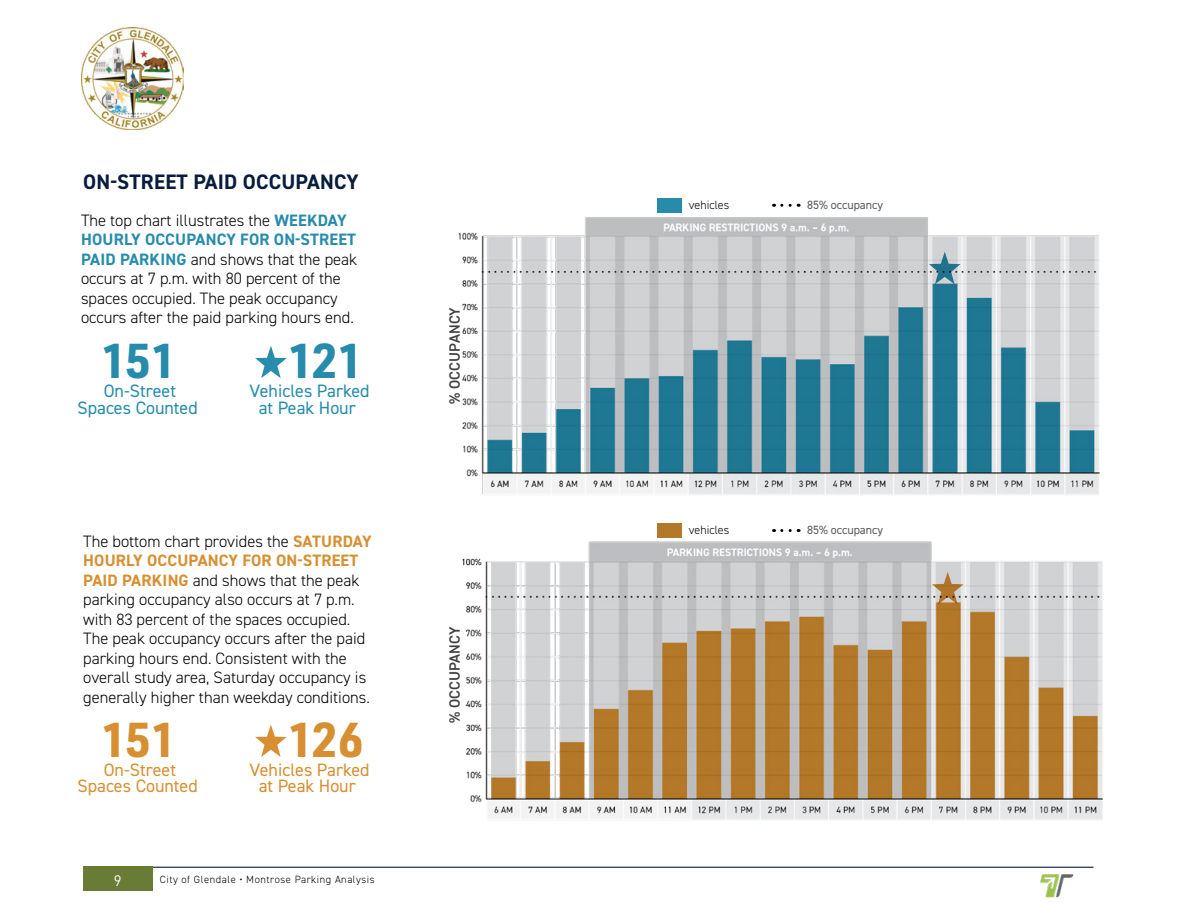
<style>
.page{position:relative;width:1188px;height:918px;background:#fff}
.page>*{position:absolute;margin:0;border:0;box-sizing:border-box;transform-origin:0 0}
.t1{font:700 48px "URWDIN";letter-spacing:-.025em;color:#278cac}
.t2{font:700 48px "URWDIN";letter-spacing:-.025em;color:#d78f32}
.t3{font:700 21px "DIN2014";letter-spacing:.01em;color:#081c3e}
.t4{font:18px "DIN2014";color:#278cac}
.t5{font:18px "DIN2014";color:#d78f32}
.t6{font:300 16.5px/19.5px "DIN2014";color:#000}
.t7{font:700 16.5px "DIN2014";letter-spacing:.01em;color:#278cac}
.t8{font:600 15px "DIN2014";letter-spacing:.01em;color:#414042}
.t9{font:15px "DIN";color:#fff}
.t10{font:12px "DIN2014";color:#58595b}
.t11{font:300 12px "DIN2014";color:#000}
.t12{font:300 10.5px "DIN2014";letter-spacing:.05em;color:#000}
.s1{font-weight:700;color:#278cac}
.s2{font-weight:700;color:#d78f32}
</style>
<div class="page">
<hr style="left:83px;top:867px;width:1011px;height:1px;background:#081c3e">
<div style="left:83px;top:867px;width:69px;height:24px;background:#6a7b35"></div>
<img style="left:1040px;top:874px;width:34px;height:24px">
<img style="left:81px;top:27px;width:102px;height:102px">
<img style="left:458px;top:217px;width:642px;height:278px">
<img style="left:462px;top:535px;width:641px;height:285px">
<svg style="left:782px;top:529px;width:17px;height:3px"></svg>
<div style="left:657px;top:523px;width:24px;height:15px;background:#b37828"></div>
<svg style="left:782px;top:204px;width:17px;height:3px"></svg>
<div style="left:657px;top:198px;width:24px;height:15px;background:#278cac"></div>
<svg style="left:255px;top:346px;width:32px;height:32px"></svg>
<svg style="left:255px;top:725px;width:32px;height:32px"></svg>
<svg style="left:929px;top:252px;width:32px;height:32px"></svg>
<svg style="left:932px;top:572px;width:32px;height:32px"></svg>
<p class="t3" style="left:83px;top:168px;width:277px">ON-STREET PAID OCCUPANCY</p>
<p class="t6" style="left:81px;top:210px;width:267px">The top chart illustrates the <span class="s1">WEEKDAY</span></p>
<p class="t7" style="left:81px;top:228px;width:277px">HOURLY OCCUPANCY FOR ON-STREET</p>
<p class="t6" style="left:81px;top:249px;width:278px"><span class="s1">PAID PARKING</span> and shows that the peak</p>
<p class="t6" style="left:81px;top:269px;width:261px">occurs at 7 p.m. with 80 percent of the</p>
<p class="t6" style="left:81px;top:288px;width:258px">spaces occupied. The peak occupancy</p>
<p class="t6" style="left:81px;top:308px;width:274px">occurs after the paid parking hours end.</p>
<p class="t1" style="left:102px;top:328px;width:77px">151</p>
<p class="t1" style="left:288px;top:328px;width:77px">121</p>
<p class="t4" style="left:104px;top:380px;width:74px">On-Street</p>
<p class="t4" style="left:250px;top:380px;width:121px">Vehicles Parked</p>
<p class="t4" style="left:78px;top:396px;width:122px">Spaces Counted</p>
<p class="t4" style="left:259px;top:396px;width:99px">at Peak Hour</p>
<p class="t6" style="left:83px;top:531px;width:290px">The bottom chart provides the <span class="s2">SATURDAY HOURLY OCCUPANCY FOR ON-STREET PAID PARKING</span> and shows that the peak parking occupancy also occurs at 7 p.m. with 83 percent of the spaces occupied.<br>The peak occupancy occurs after the paid parking hours end. Consistent with the overall study area, Saturday occupancy is generally higher than weekday conditions.</p>
<p class="t2" style="left:102px;top:706px;width:77px">151</p>
<p class="t2" style="left:288px;top:707px;width:77px">126</p>
<p class="t5" style="left:104px;top:758px;width:74px">On-Street</p>
<p class="t5" style="left:250px;top:758px;width:121px">Vehicles Parked</p>
<p class="t5" style="left:78px;top:775px;width:122px">Spaces Counted</p>
<p class="t5" style="left:259px;top:775px;width:99px">at Peak Hour</p>
<p class="t9" style="left:114px;top:871px;width:9px">9</p>
<p class="t12" style="left:160px;top:873px;width:216px">City of Glendale • Montrose Parking Analysis</p>
<p class="t8" style="left:445px;top:404px;width:98px;rotate:-90deg">% OCCUPANCY</p>
<p class="t8" style="left:445px;top:723px;width:98px;rotate:-90deg">% OCCUPANCY</p>
<p class="t11" style="left:689px;top:197px;width:42px">vehicles</p>
<p class="t10" style="left:807px;top:197px;width:77px">85% occupancy</p>
<p class="t11" style="left:689px;top:523px;width:42px">vehicles</p>
<p class="t10" style="left:807px;top:522px;width:77px">85% occupancy</p>
</div>
